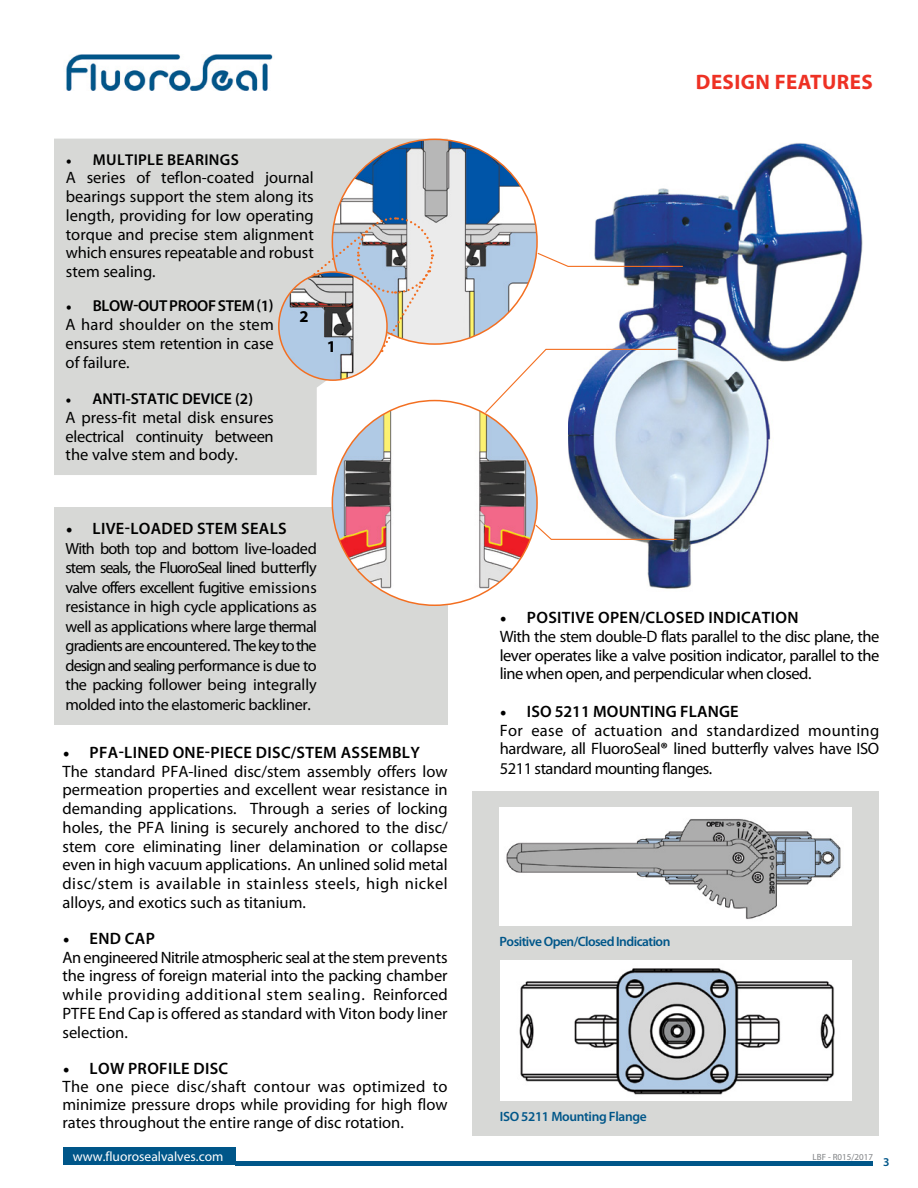
<style>
.page{position:relative;width:918px;height:1188px;background:#fff}
.page>*{position:absolute;margin:0;border:0;box-sizing:border-box;transform-origin:0 0}
.t1{font:700 21px "Myriad Pro";letter-spacing:.02em;color:#ee3124}
.t2{font:16.5px/18.8px "Myriad Pro";color:#000}
.t3{font:16.5px/18.8px "Myriad Pro";letter-spacing:-.03em;color:#000}
.t4{font:16.5px/19px "Myriad Pro";letter-spacing:-.02em;color:#000}
.t5{font:600 16.5px "Myriad Pro";letter-spacing:.02em;color:#000}
.t6{font:700 16.5px "Myriad Pro";color:#000}
.t7{font:16.2px/19.5px "Myriad Pro";letter-spacing:-.025em;color:#000;text-align:justify}
.t8{font:600 15.9px "Myriad Pro";letter-spacing:-.02em;color:#000}
.t9{font:600 15.75px "Myriad Pro";color:#000}
.t10{font:600 15.75px "Myriad Pro";letter-spacing:.02em;color:#000}
.t11{font:600 13.5px "Myriad Pro";letter-spacing:-.04em;color:#005689}
.t12{font:13.5px "Myriad Pro";color:#fff}
.t13{font:600 12px "Myriad Pro";color:#005689}
.t14{font:9px "Myriad Pro";color:#808285}
.s1{font-family:"Minion Pro";font-weight:400}
.s2{font-family:"Minion Pro";font-weight:400;font-size:18px}
.s3{font-family:"Minion Pro";font-size:18px}
.s4{font-weight:600}
.s5{font-weight:700}
</style>
<div class="page">
<svg style="left:54px;top:139px;width:394px;height:336px;background:#d9dad7"></svg>
<img style="left:332px;top:139px;width:205px;height:205px;border-radius:102px">
<div style="left:63px;top:1148px;width:173px;height:18px;background:#005689"></div>
<div style="left:236px;top:1161px;width:637px;height:5px;background:#005689"></div>
<img style="left:66px;top:55px;width:207px;height:35px">
<img style="left:568px;top:143px;width:295px;height:446px">
<div style="left:54px;top:507px;width:394px;height:218px;background:#d7d8d6"></div>
<div style="left:472px;top:791px;width:407px;height:344px;background:#d7d8d6"></div>
<img style="left:500px;top:808px;width:352px;height:117px">
<div style="left:500px;top:960px;width:352px;height:141px;background:#fff"></div>
<img style="left:519px;top:968px;width:316px;height:127px">
<img style="left:332px;top:401px;width:205px;height:192px">
<svg style="left:534px;top:524px;width:144px;height:16px"></svg>
<svg style="left:484px;top:348px;width:194px;height:66px"></svg>
<svg style="left:311px;top:216px;width:123px;height:136px;background:#c9cacd"></svg>
<img style="left:279px;top:272px;width:108px;height:108px;border-radius:54px">
<div style="left:278px;top:271px;width:110px;height:110px;border:2px solid #f36f21;border-radius:50%"></div>
<svg style="left:536px;top:252px;width:148px;height:16px"></svg>
<p class="t10" style="left:66px;top:149px;width:174px"><span class="s1">•</span> MULTIPLE BEARINGS</p>
<p class="t2" style="left:66px;top:168px;width:250px;text-align:justify">A series of teflon-coated journal bearings support the stem along its length, providing for low operating torque and precise stem alignment which ensures repeatable and robust stem sealing.</p>
<p class="t8" style="left:66px;top:296px;width:209px"><span class="s1">•</span> BLOW-OUT PROOF STEM (1)</p>
<p class="t2" style="left:66px;top:315px;width:210px;text-align:justify">A hard shoulder on the stem ensures stem retention in case of failure.</p>
<p class="t9" style="left:66px;top:389px;width:189px"><span class="s1">•</span> ANTI-STATIC DEVICE (2)</p>
<p class="t2" style="left:66px;top:408px;width:210px;text-align:justify">A press-fit metal disk ensures electrical continuity between the valve stem and body.</p>
<p class="t6" style="left:299px;top:306px;width:11px">2</p>
<p class="t6" style="left:327px;top:336px;width:11px">1</p>
<p class="t5" style="left:66px;top:518px;width:223px"><span class="s2">•</span> LIVE-LOADED STEM SEALS</p>
<p class="t7" style="left:66px;top:538px;width:253px">With both top and bottom live-loaded stem seals, the FluoroSeal lined butterfly valve offers excellent fugitive emissions resistance in high cycle applications as well as applications where large thermal gradients are encountered. The key to the design and sealing performance is due to the packing follower being integrally molded into the elastomeric backliner.</p>
<p class="t2" style="left:63px;top:743px;width:387px"><span class="s3">•</span> <span class="s4">PFA-LINED ONE-PIECE DISC/STEM ASSEMBLY </span>The standard PFA-lined disc/stem assembly offers low permeation properties and excellent wear resistance in demanding applications. Through a series of locking holes, the PFA lining is securely anchored to the disc/ stem core eliminating liner delamination or collapse even in high vacuum applications. An unlined solid metal disc/stem is available in stainless steels, high nickel alloys, and exotics such as titanium.</p>
<p class="t2" style="left:63px;top:929px;width:387px"><span class="s3">•</span> <span class="s4">END CAP<br></span>An engineered Nitrile atmospheric seal at the stem prevents the ingress of foreign material into the packing chamber while providing additional stem sealing. Reinforced PTFE End Cap is offered as standard with Viton body liner selection.</p>
<p class="t2" style="left:63px;top:1059px;width:387px;line-height:18.3px"><span class="s3">•</span> <span class="s4">LOW PROFILE DISC<br></span>The one piece disc/shaft contour was optimized to minimize pressure drops while providing for high flow rates throughout the entire range of disc rotation.</p>
<p class="t12" style="left:73px;top:1148px;width:152px">www.fluorosealvalves.com</p>
<p class="t1" style="left:696px;top:68px;width:178px">DESIGN FEATURES</p>
<p class="t3" style="left:500px;top:608px;width:381px"><span class="s3">•</span> <span class="s4">POSITIVE OPEN/CLOSED INDICATION<br></span>With the stem double-D flats parallel to the disc plane, the lever operates like a valve position indicator, parallel to the line when open, and perpendicular when closed.</p>
<p class="t4" style="left:500px;top:702px;width:381px"><span class="s3">•</span> <span class="s4">ISO 5211 MOUNTING FLANGE<br></span>For ease of actuation and standardized mounting hardware, all FluoroSeal<span class="s5">®</span> lined butterfly valves have ISO 5211 standard mounting flanges.</p>
<p class="t11" style="left:500px;top:933px;width:172px">Positive Open/Closed Indication</p>
<p class="t11" style="left:500px;top:1108px;width:149px">ISO 5211 Mounting Flange</p>
<p class="t14" style="left:813px;top:1151px;width:62px">LBF - R015/2017</p>
<p class="t13" style="left:883px;top:1154px;width:8px">3</p>
</div>
